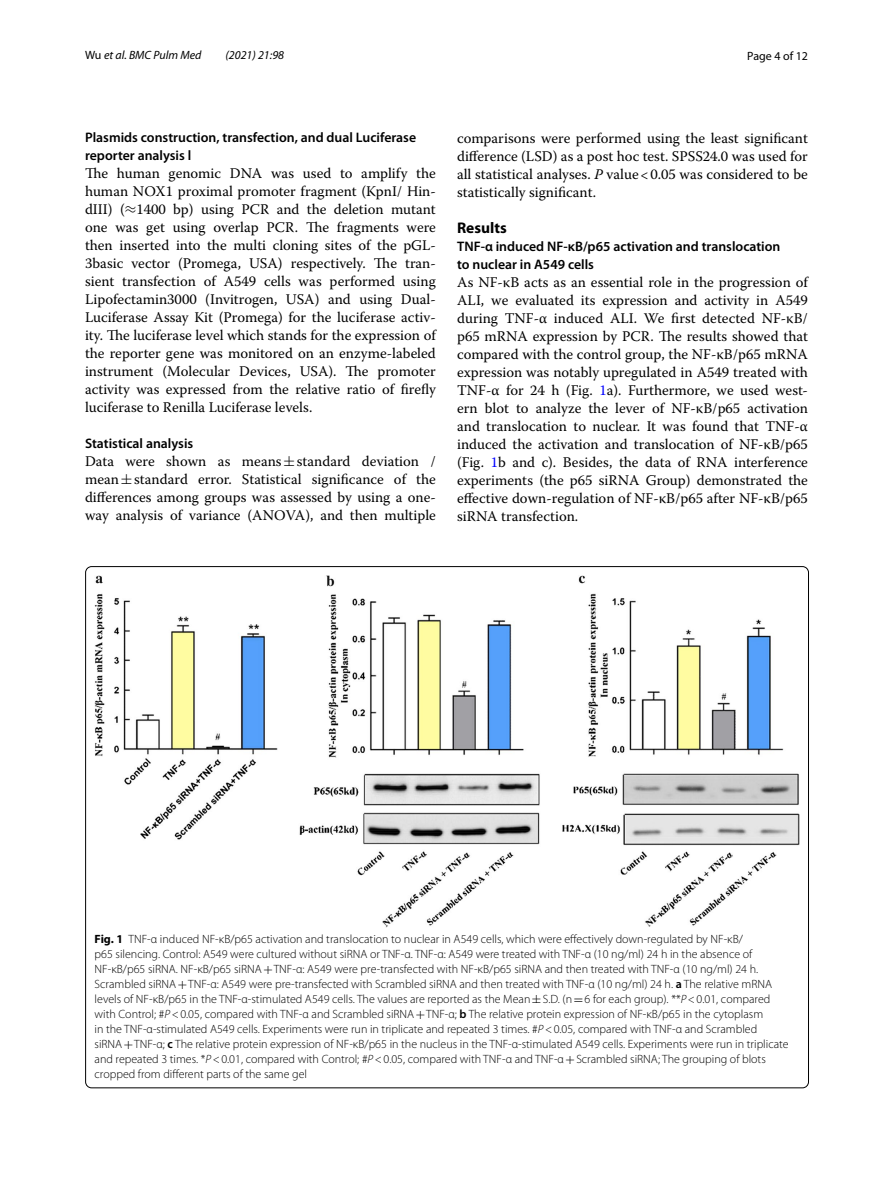
<style>
.page{position:relative;width:893px;height:1187px;background:#fff}
.page>*{position:absolute;margin:0;border:0;box-sizing:border-box;transform-origin:0 0}
.t1{font:700 15.45px "Myriad Pro";color:#000}
.t2{font:14.7px/18px "Warnock Pro";color:#000;text-align:justify}
.t3{font:600 13.8px/18px "Myriad Pro";color:#000}
.t4{font:300 12px/15px "Myriad Pro";color:#000}
.t5{font:italic 12px "Myriad Pro";color:#000}
.t6{font:12px "Myriad Pro";color:#000}
.s1{font-style:normal}
.s2{font-family:"MTSY"}
.s3{font-style:italic}
.s4{color:#00f}
.s5{font-weight:700}
.s6{font-family:"MTSY";font-weight:400}
.s7{font-weight:600}
</style>
<div class="page">
<img style="left:94px;top:575px;width:706px;height:352px">
<p class="t5" style="left:85px;top:48px;width:118px"><span class="s1">Wu</span> et al. BMC Pulm Med</p>
<p class="t5" style="left:225px;top:48px;width:60px">(2021) 21:98</p>
<p class="t6" style="left:747px;top:48px;width:62px">Page 4 of 12</p>
<p class="t3" style="left:85px;top:128px;width:333px">Plasmids construction, transfection, and dual Luciferase reporter analysis l</p>
<p class="t2" style="left:85px;top:164px;width:352px">The human genomic DNA was used to amplify the human NOX1 proximal promoter fragment (KpnI/ Hin&shy;dIII) (<span class="s2">≈</span>1400 bp) using PCR and the deletion mutant one was get using overlap PCR. The fragments were then inserted into the multi cloning sites of the pGL-3basic vector (Promega, USA) respectively. The tran&shy;sient transfection of A549 cells was performed using Lipofectamin3000 (Invitrogen, USA) and using Dual-Luciferase Assay Kit (Promega) for the luciferase activ&shy;ity. The luciferase level which stands for the expression of the reporter gene was monitored on an enzyme-labeled instrument (Molecular Devices, USA). The promoter activity was expressed from the relative ratio of firefly luciferase to Renilla Luciferase levels.</p>
<p class="t3" style="left:85px;top:434px;width:110px">Statistical analysis</p>
<p class="t2" style="left:85px;top:452px;width:352px">Data were shown as means<span class="s2">±</span>standard deviation / mean<span class="s2">±</span>standard error. Statistical significance of the differences among groups was assessed by using a one&shy;way analysis of variance (ANOVA), and then multiple</p>
<p class="t2" style="left:457px;top:128px;width:352px">comparisons were performed using the least significant difference (LSD) as a post hoc test. SPSS24.0 was used for all statistical analyses. <span class="s3">P</span> value&lt;0.05 was considered to be statistically significant.</p>
<p class="t1" style="left:457px;top:217px;width:51px">Results</p>
<p class="t3" style="left:457px;top:237px;width:325px">TNF‑α induced NF‑κB/p65 activation and translocation to nuclear in A549 cells</p>
<p class="t2" style="left:457px;top:272px;width:352px">As NF-κB acts as an essential role in the progression of ALI, we evaluated its expression and activity in A549 during TNF-α induced ALI. We first detected NF-κB/ p65 mRNA expression by PCR. The results showed that compared with the control group, the NF-κB/p65 mRNA expression was notably upregulated in A549 treated with TNF-α for 24 h (Fig. <span class="s4">1</span>a). Furthermore, we used west&shy;ern blot to analyze the lever of NF-κB/p65 activation and translocation to nuclear. It was found that TNF-α induced the activation and translocation of NF-κB/p65 (Fig. <span class="s4">1</span>b and c). Besides, the data of RNA interference experiments (the p65 siRNA Group) demonstrated the effective down-regulation of NF-κB/p65 after NF-κB/p65 siRNA transfection.</p>
<p class="t4" style="left:95px;top:931px;width:695px"><span class="s5">Fig. 1</span> TNF-α induced NF-κB/p65 activation and translocation to nuclear in A549 cells, which were effectively down-regulated by NF-κB/<br>p65 silencing. Control: A549 were cultured without siRNA or TNF-α. TNF-α: A549 were treated with TNF-α (10 ng/ml) 24 h in the absence of NF-κB/p65 siRNA. NF-κB/p65 siRNA<span class="s6">+</span>TNF-α: A549 were pre-transfected with NF-κB/p65 siRNA and then treated with TNF-α (10 ng/ml) 24 h.<br>Scrambled siRNA<span class="s6">+</span>TNF-α: A549 were pre-transfected with Scrambled siRNA and then treated with TNF-α (10 ng/ml) 24 h. <span class="s7">a</span> The relative mRNA levels of NF-κB/p65 in the TNF-α-stimulated A549 cells. The values are reported as the Mean<span class="s6">±</span>S.D. (n<span class="s6">=</span>6 for each group). **<span class="s3">P</span>&lt;0.01, compared with Control; #<span class="s3">P</span>&lt;0.05, compared with TNF-α and Scrambled siRNA<span class="s6">+</span>TNF-α; <span class="s7">b</span> The relative protein expression of NF-κB/p65 in the cytoplasm<br>in the TNF-α-stimulated A549 cells. Experiments were run in triplicate and repeated 3 times. #<span class="s3">P</span>&lt;0.05, compared with TNF-α and Scrambled siRNA<span class="s6">+</span>TNF-α; <span class="s7">c</span> The relative protein expression of NF-κB/p65 in the nucleus in the TNF-α-stimulated A549 cells. Experiments were run in triplicate and repeated 3 times. *<span class="s3">P</span>&lt;0.01, compared with Control; #<span class="s3">P</span>&lt;0.05, compared with TNF-α and TNF-α<span class="s6">+</span>Scrambled siRNA; The grouping of blots cropped from different parts of the same gel</p>
</div>
